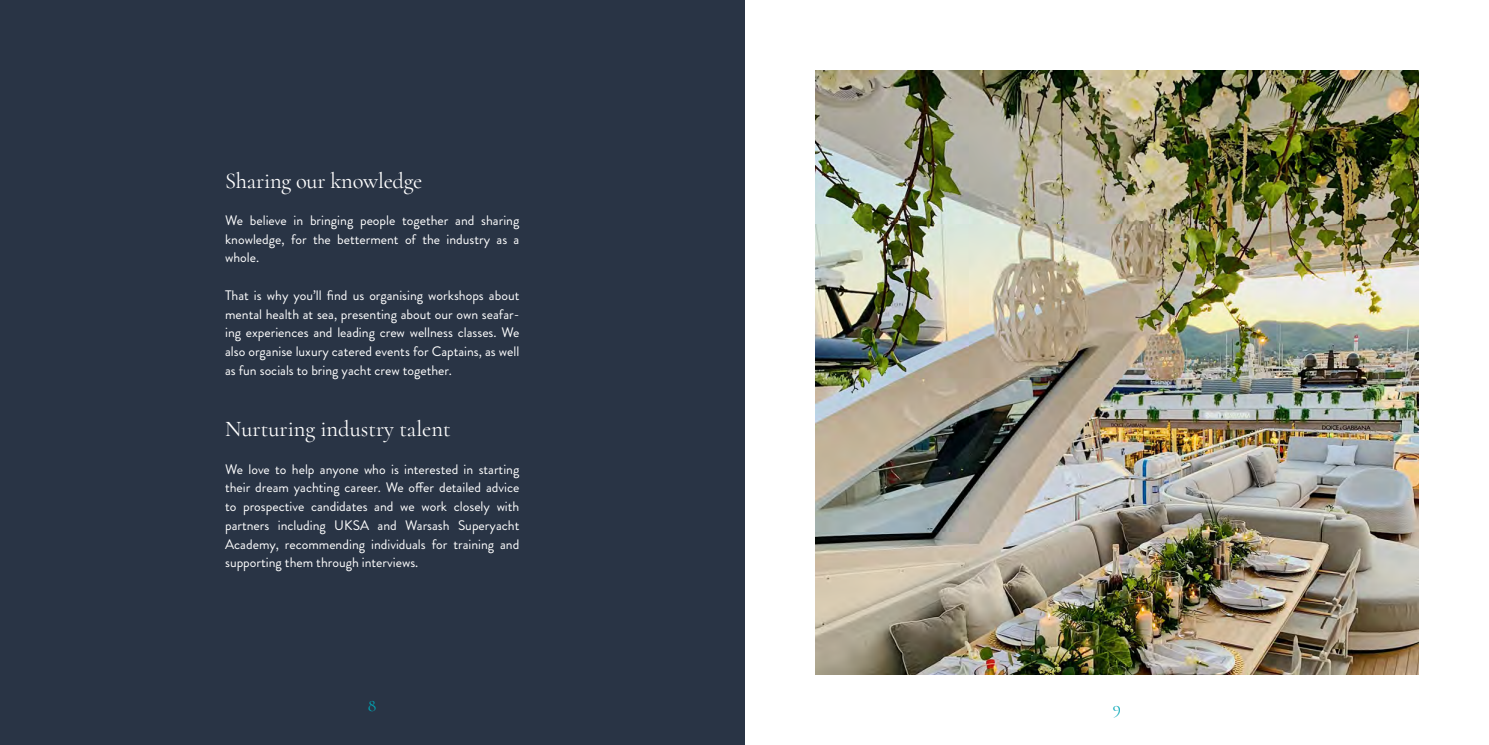
<style>
.page{position:relative;width:1489px;height:745px;background:#fff}
.page>*{position:absolute;margin:0;border:0;box-sizing:border-box;transform-origin:0 0}
.t1{font:22.5px "Cormorant";color:#fff}
.t2{font:17.5px "Cormorant";color:#00a5b5}
.t3{font:13.75px/18.8px "Brandon Grotesque";color:#fff;text-align:justify}
</style>
<div class="page">
<div style="left:0;top:0;width:744px;height:744px;background:#293445"></div>
<img style="left:815px;top:71px;width:602px;height:602px">
<h1 class="t1" style="left:225px;top:167px;width:199px">Sharing our knowledge</h1>
<p class="t3" style="left:225px;top:211px;width:296px">We believe in bringing people together and sharing knowledge, for the betterment of the industry as a whole.</p>
<p class="t3" style="left:225px;top:286px;width:296px">That is why you’ll find us organising workshops about mental health at sea, presenting about our own seafar&shy;ing experiences and leading crew wellness classes. We also organise luxury catered events for Captains, as well as fun socials to bring yacht crew together.</p>
<h1 class="t1" style="left:225px;top:415px;width:227px">Nurturing industry talent</h1>
<p class="t3" style="left:225px;top:459px;width:296px">We love to help anyone who is interested in starting their dream yachting career. We offer detailed advice to prospective candidates and we work closely with partners including UKSA and Warsash Superyacht Academy, recommending individuals for training and supporting them through interviews.</p>
<p class="t2" style="left:368px;top:694px;width:10px">8</p>
<p class="t2" style="left:368px;top:696px;width:10px">8</p>
<p class="t2" style="left:1112px;top:696px;width:10px">9</p>
</div>
